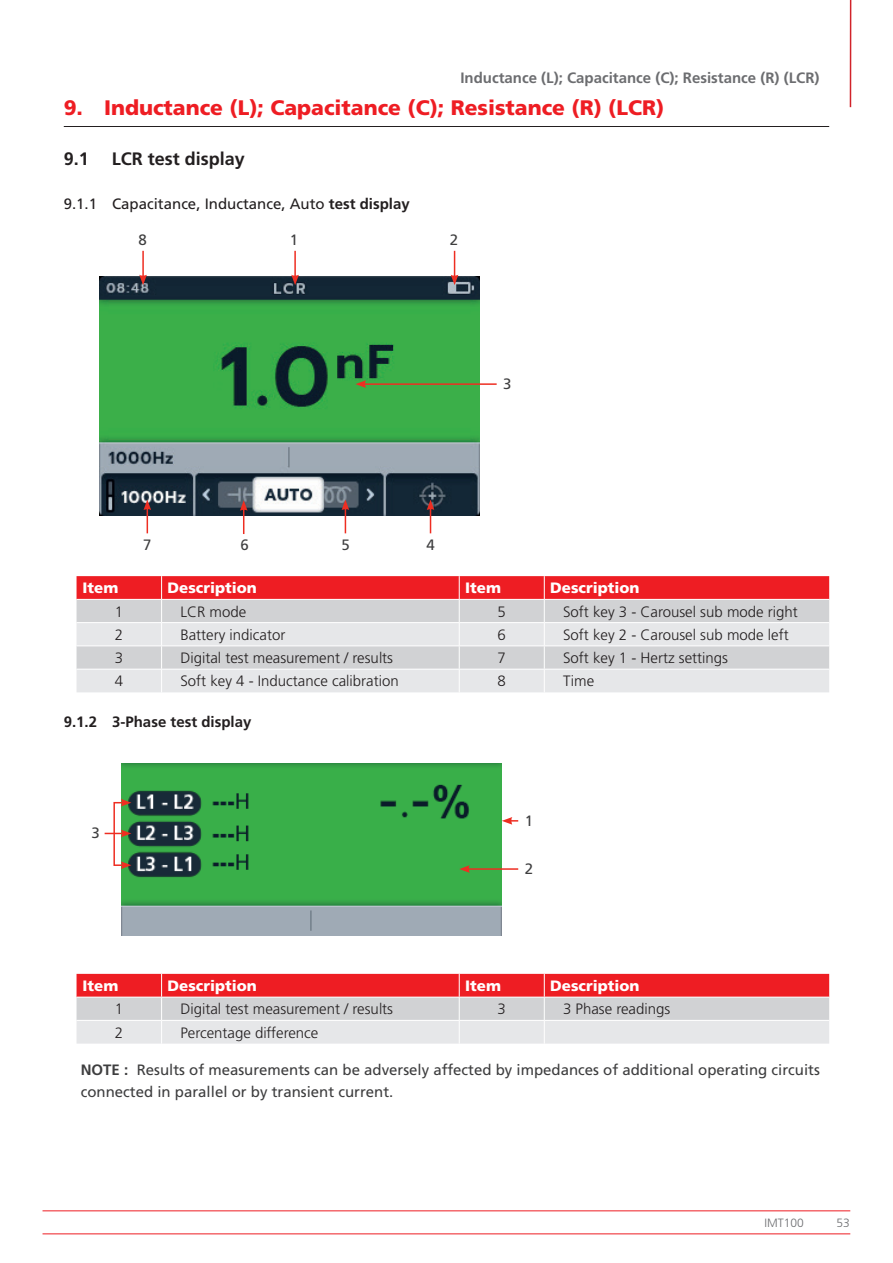
<style>
.page{position:relative;width:893px;height:1263px;background:#fff}
.page>*{position:absolute;margin:0;border:0;box-sizing:border-box;transform-origin:0 0}
.t1{font:900 21px "Frutiger LT Pro";color:#ee1d23}
.t2{font:700 18px "Frutiger LT Pro";color:#231f20}
.t3{font:300 15px "Frutiger LT Pro";color:#231f20}
.t4{font:15px/22.5px "Frutiger LT Pro";color:#3e3e3f}
.t5{font:900 15px "Frutiger LT Pro";color:#fff}
.t6{font:700 15px "Frutiger LT Pro";color:#6c6d70}
.t7{font:15px "Frutiger LT Pro";color:#231f20}
.t8{font:700 15px "Frutiger LT Pro";color:#231f20}
.t9{font:300 12px "Frutiger LT Pro";color:#6c6d70}
.s1{font-weight:700}
</style>
<div class="page">
<hr style="left:43px;top:1210px;width:807px;height:1px;background:#ee1d23">
<hr style="left:43px;top:1233px;width:807px;height:1px;background:#ee1d23">
<hr style="left:850px;top:0;width:1px;height:107px;background:#d1232a">
<hr style="left:64px;top:126px;width:765px;height:1px;background:#231f20">
<img style="left:99px;top:276px;width:380px;height:240px">
<svg style="left:342px;top:500px;width:7px;height:33px"></svg>
<svg style="left:427px;top:500px;width:7px;height:33px"></svg>
<svg style="left:143px;top:500px;width:8px;height:33px"></svg>
<hr style="left:142px;top:251px;width:2px;height:26px;background:#ee2e22">
<svg style="left:139px;top:275px;width:8px;height:10px"></svg>
<hr style="left:294px;top:251px;width:2px;height:26px;background:#ee2e22">
<svg style="left:291px;top:275px;width:8px;height:10px"></svg>
<svg style="left:451px;top:251px;width:7px;height:34px"></svg>
<hr style="left:364px;top:383px;width:133px;height:2px;background:#ee2e22">
<svg style="left:355px;top:380px;width:11px;height:8px"></svg>
<svg style="left:240px;top:500px;width:8px;height:34px"></svg>
<svg style="left:77px;top:576px;width:752px;height:116px;background:#e0b8bb"></svg>
<img style="left:121px;top:763px;width:380px;height:172px">
<svg style="left:105px;top:830px;width:26px;height:7px"></svg>
<div style="left:113px;top:802px;width:11px;height:64px;border:2px solid #ee2e22"></div>
<svg style="left:121px;top:861px;width:10px;height:8px"></svg>
<svg style="left:121px;top:799px;width:10px;height:7px"></svg>
<svg style="left:502px;top:817px;width:16px;height:8px"></svg>
<hr style="left:467px;top:868px;width:51px;height:2px;background:#ee2e22">
<svg style="left:459px;top:865px;width:11px;height:8px"></svg>
<svg style="left:77px;top:974px;width:752px;height:69px;background:#e29fa2"></svg>
<p class="t6" style="left:460px;top:68px;width:361px">Inductance (L); Capacitance (C); Resistance (R) (LCR)</p>
<h1 class="t1" style="left:64px;top:95px;width:602px">9. Inductance (L); Capacitance (C); Resistance (R) (LCR)</h1>
<p class="t2" style="left:64px;top:148px;width:27px">9.1</p>
<p class="t2" style="left:112px;top:148px;width:135px">LCR test display</p>
<p class="t7" style="left:64px;top:195px;width:347px">9.1.1 Capacitance, Inductance, Auto <span class="s1">test display</span></p>
<p class="t4" style="left:139px;top:229px;width:10px">8</p>
<p class="t4" style="left:290px;top:229px;width:10px">1</p>
<p class="t4" style="left:450px;top:229px;width:10px">2</p>
<p class="t4" style="left:143px;top:533px;width:10px">7</p>
<p class="t4" style="left:240px;top:533px;width:10px">6</p>
<p class="t4" style="left:341px;top:533px;width:10px">5</p>
<p class="t4" style="left:426px;top:533px;width:10px">4</p>
<p class="t4" style="left:503px;top:373px;width:10px">3</p>
<p class="t5" style="left:83px;top:579px;width:37px">Item</p>
<p class="t5" style="left:168px;top:579px;width:91px">Description</p>
<p class="t5" style="left:465px;top:579px;width:37px">Item</p>
<p class="t5" style="left:550px;top:579px;width:91px">Description</p>
<p class="t3" style="left:115px;top:603px;width:10px">1</p>
<p class="t3" style="left:180px;top:603px;width:67px">LCR mode</p>
<p class="t3" style="left:498px;top:603px;width:10px">5</p>
<p class="t3" style="left:563px;top:603px;width:236px">Soft key 3 - Carousel sub mode right</p>
<p class="t3" style="left:115px;top:626px;width:10px">2</p>
<p class="t3" style="left:180px;top:626px;width:106px">Battery indicator</p>
<p class="t3" style="left:498px;top:626px;width:10px">6</p>
<p class="t3" style="left:563px;top:626px;width:227px">Soft key 2 - Carousel sub mode left</p>
<p class="t3" style="left:115px;top:649px;width:10px">3</p>
<p class="t3" style="left:180px;top:649px;width:214px">Digital test measurement / results</p>
<p class="t3" style="left:498px;top:649px;width:10px">7</p>
<p class="t3" style="left:563px;top:649px;width:167px">Soft key 1 - Hertz settings</p>
<p class="t3" style="left:115px;top:672px;width:10px">4</p>
<p class="t3" style="left:180px;top:672px;width:220px">Soft key 4 - Inductance calibration</p>
<p class="t3" style="left:498px;top:672px;width:10px">8</p>
<p class="t3" style="left:563px;top:672px;width:33px">Time</p>
<p class="t8" style="left:64px;top:713px;width:189px">9.1.2 3-Phase test display</p>
<p class="t4" style="left:91px;top:822px;width:10px">3</p>
<p class="t4" style="left:525px;top:810px;width:10px">1</p>
<p class="t4" style="left:525px;top:858px;width:10px">2</p>
<p class="t5" style="left:83px;top:977px;width:37px">Item</p>
<p class="t5" style="left:168px;top:977px;width:91px">Description</p>
<p class="t5" style="left:465px;top:977px;width:37px">Item</p>
<p class="t5" style="left:550px;top:977px;width:91px">Description</p>
<p class="t3" style="left:115px;top:1000px;width:10px">1</p>
<p class="t3" style="left:180px;top:1000px;width:214px">Digital test measurement / results</p>
<p class="t3" style="left:498px;top:1000px;width:10px">3</p>
<p class="t3" style="left:563px;top:1000px;width:109px">3 Phase readings</p>
<p class="t3" style="left:115px;top:1024px;width:10px">2</p>
<p class="t3" style="left:180px;top:1024px;width:140px">Percentage difference</p>
<p class="t4" style="left:81px;top:1058px;width:741px"><span class="s1">NOTE :</span> Results of measurements can be adversely affected by impedances of additional operating circuits connected in parallel or by transient current.</p>
<p class="t9" style="left:764px;top:1216px;width:41px">IMT100</p>
<p class="t9" style="left:837px;top:1216px;width:15px">53</p>
</div>
